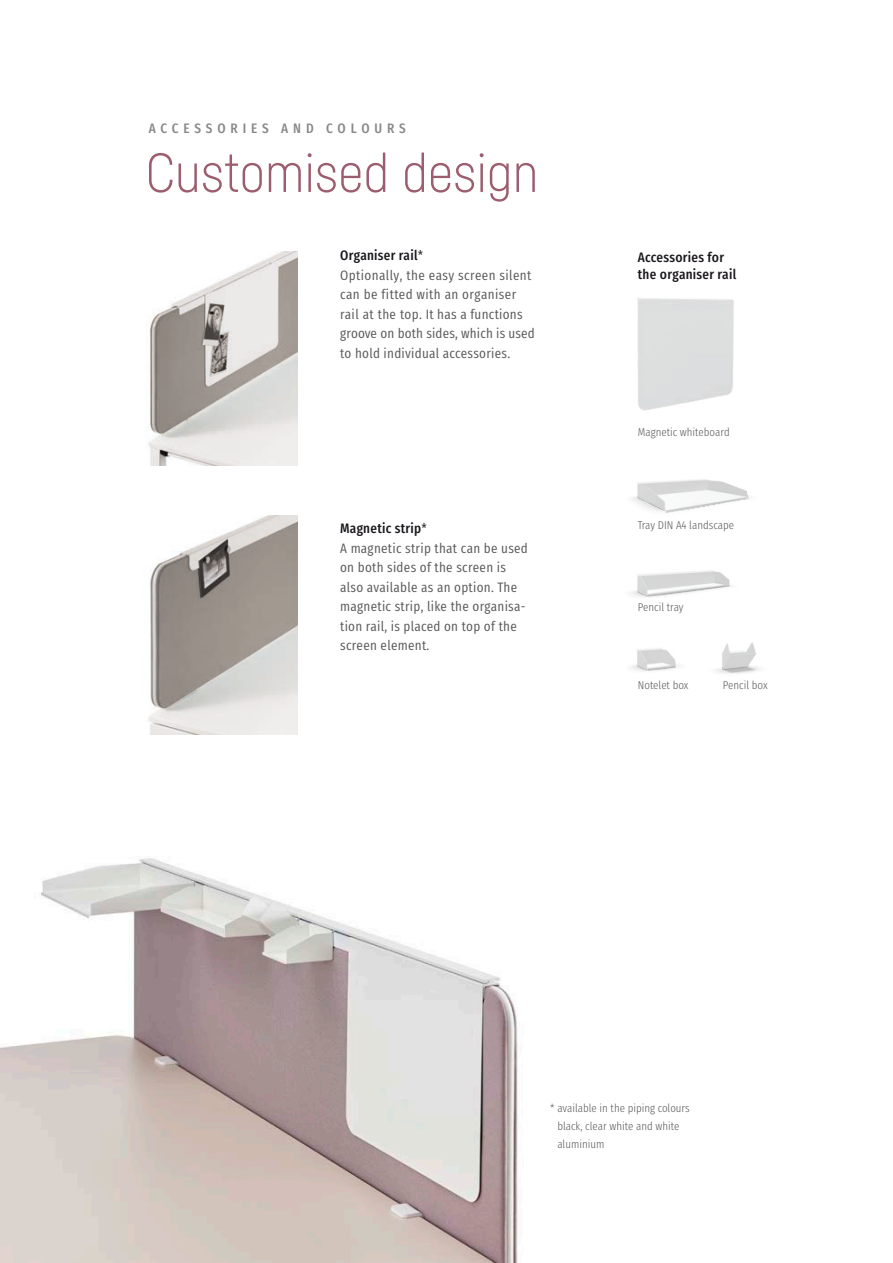
<style>
.page{position:relative;width:893px;height:1263px;background:#fff}
.page>*{position:absolute;margin:0;border:0;box-sizing:border-box;transform-origin:0 0}
.t1{font:300 54px "Sedus Sans";color:#9c5d6f}
.t2{font:13.5px/19.5px "Sedus Text Condensed";letter-spacing:.02em;color:#58585a}
.t3{font:700 13.5px/16.5px "Sedus Text Condensed";letter-spacing:.02em;color:#1a171c}
.t4{font:700 13.5px "Sedus Text Condensed";letter-spacing:.36em;color:#87888a}
.t5{font:300 11.25px/18px "Sedus Text Condensed";color:#58585a}
.s1{font-weight:700;color:#1a171c}
.s2{color:#1a171c}
</style>
<div class="page">
<img style="left:0;top:858px;width:518px;height:405px">
<img style="left:148px;top:515px;width:150px;height:219px">
<img style="left:148px;top:252px;width:150px;height:213px">
<img style="left:631px;top:570px;width:101px;height:27px">
<img style="left:632px;top:479px;width:119px;height:34px">
<img style="left:631px;top:648px;width:50px;height:24px">
<img style="left:716px;top:642px;width:43px;height:32px">
<img style="left:637px;top:298px;width:97px;height:113px">
<p class="t4" style="left:149px;top:116px;width:258px">ACCESSORIES AND COLOURS</p>
<h1 class="t1" style="left:146px;top:140px;width:394px">Customised design</h1>
<p class="t2" style="left:340px;top:244px;width:196px"><span class="s1">Organiser rail</span><span class="s2">*<br></span>Optionally, the easy screen silent can be fitted with an organiser rail at the top. It has a functions groove on both sides, which is used to hold individual accessories.</p>
<p class="t3" style="left:638px;top:248px;width:100px">Accessories for the organiser rail</p>
<p class="t2" style="left:340px;top:517px;width:189px"><span class="s1">Magnetic strip</span><span class="s2">*<br></span>A magnetic strip that can be used on both sides of the screen is also available as an option. The magnetic strip, like the organisa&shy;tion rail, is placed on top of the screen element.</p>
<p class="t5" style="left:638px;top:421px;width:93px">Magnetic whiteboard</p>
<p class="t5" style="left:638px;top:515px;width:98px">Tray DIN A4 landscape</p>
<p class="t5" style="left:638px;top:597px;width:47px">Pencil tray</p>
<p class="t5" style="left:638px;top:675px;width:52px">Notelet box</p>
<p class="t5" style="left:723px;top:675px;width:46px">Pencil box</p>
<p class="t5" style="left:557px;top:1098px;width:134px;text-indent:-7px">* available in the piping colours black, clear white and white aluminium</p>
</div>
